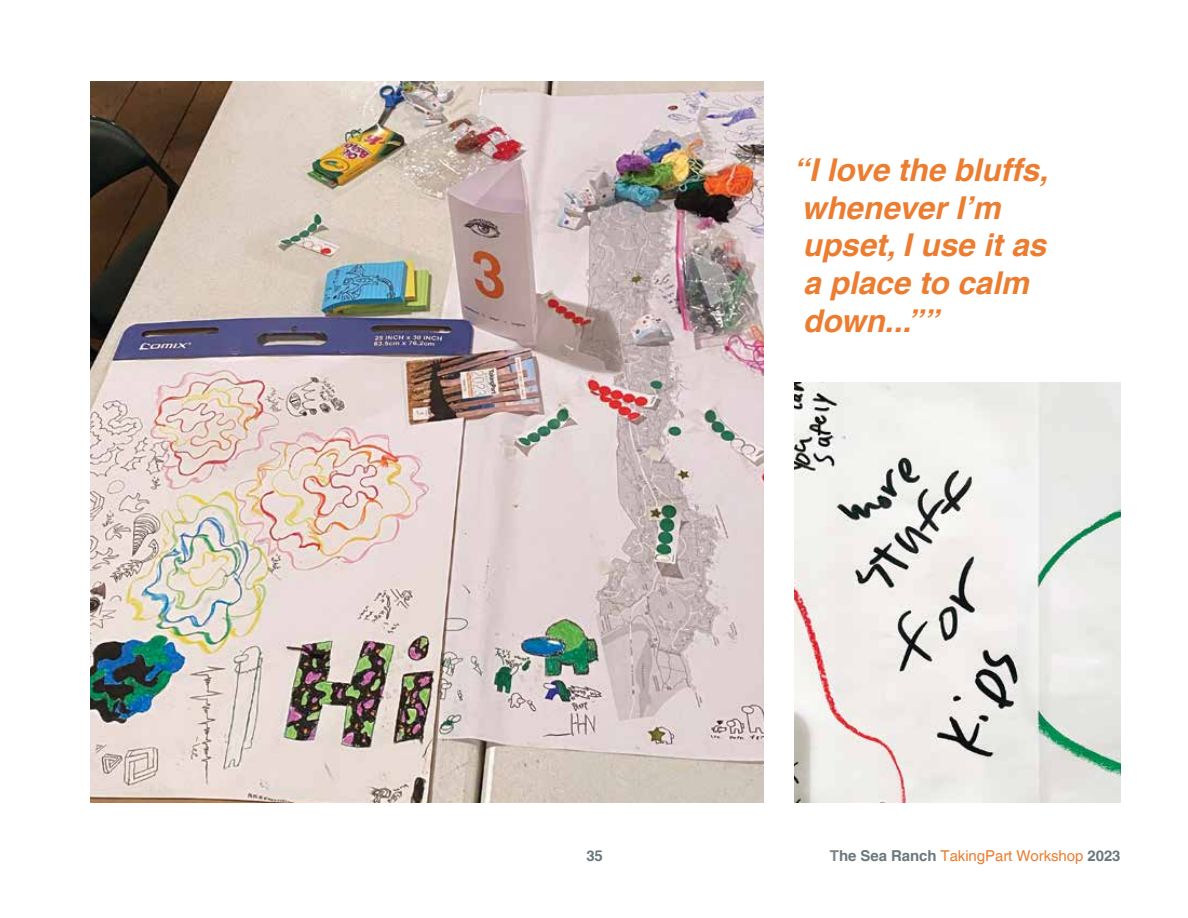
<style>
.page{position:relative;width:1188px;height:918px;background:#fff}
.page>*{position:absolute;margin:0;border:0;box-sizing:border-box;transform-origin:0 0}
.t1{font:italic 700 31.5px/37.8px "Helvetica LT Com";color:#ec7d30}
.t2{font:15px "Helvetica LT Com";letter-spacing:-.005em;color:#ec7d30}
.t3{font:700 15px "Helvetica LT Com";color:#6a787b}
.s1{font-weight:700;color:#7b8687}
.s2{font-weight:700;color:#6a787b}
</style>
<div class="page">
<img style="left:794px;top:382px;width:326px;height:420px">
<img style="left:91px;top:81px;width:672px;height:721px">
<p class="t1" style="left:793px;top:151px;width:256px">“I love the bluffs, whenever I’m upset, I use it as a place to calm down...””</p>
<p class="t3" style="left:586px;top:847px;width:18px">35</p>
<p class="t2" style="left:830px;top:847px;width:292px"><span class="s1">T</span><span class="s2">he Sea Ranch</span> TakingPart Workshop <span class="s2">2023</span></p>
</div>
